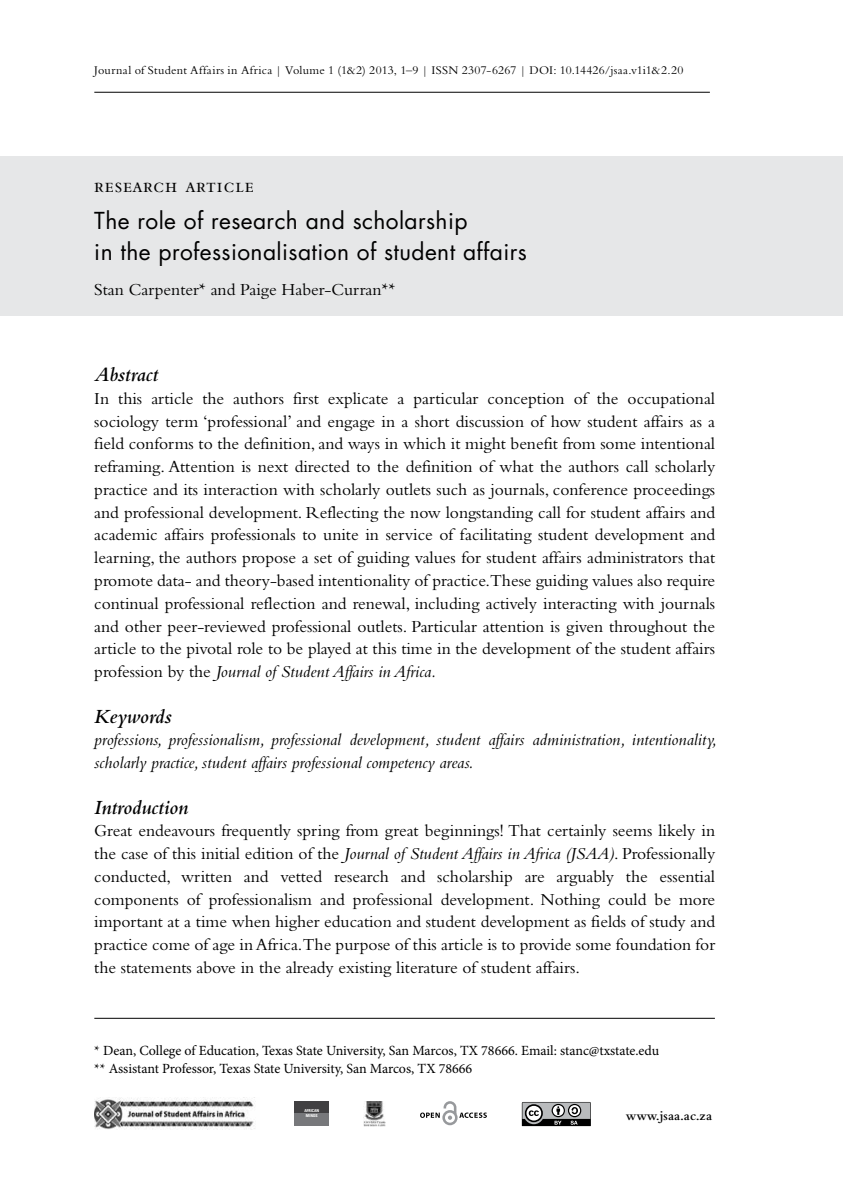
<style>
.page{position:relative;width:844px;height:1191px;background:#fff}
.page>*{position:absolute;margin:0;border:0;box-sizing:border-box;transform-origin:0 0}
.t1{font:22.75px/31.5px "Futura Std";letter-spacing:.02em;color:#000}
.t2{font:italic 600 21px "Bembo Std";color:#000}
.t3{font:21px "Bembo Std";letter-spacing:.03em;color:#000}
.t4{font:17.5px/22.8px "Bembo Std";color:#000;text-align:justify}
.t5{font:italic 17.5px/22.8px "Bembo Std";color:#000}
.t6{font:14px/17.5px "Minion Pro";letter-spacing:-.005em;color:#000}
.t7{font:600 13.65px "Bembo Std";letter-spacing:-.005em;color:#000}
.t8{font:12.25px "Bembo Std";letter-spacing:.02em;color:#000}
.t9{font:700 condensed 4.02px/4.2px "Univers LT Std";color:#fff;text-align:center}
.s1{font-family:"Minion Pro"}
.s2{font-style:italic}
</style>
<div class="page">
<hr style="left:94px;top:92px;width:615px;height:1px;background:#000">
<svg style="left:521px;top:1102px;width:69px;height:24px;background:#7a7b7c"></svg>
<svg style="left:420px;top:1101px;width:66px;height:24px"></svg>
<div style="left:294px;top:1101px;width:34px;height:12px;background:#414042"></div>
<div style="left:294px;top:1113px;width:34px;height:12px;background:#77787b"></div>
<img style="left:363px;top:1101px;width:22px;height:25px">
<img style="left:94px;top:1097px;width:161px;height:32px">
<div style="left:0;top:156px;width:842px;height:160px;background:#e6e7e8"></div>
<hr style="left:94px;top:1018px;width:620px;height:1px;background:#000">
<p class="t8" style="left:94px;top:63px;width:590px">Journal of Student Affairs in Africa | Volume 1 (1&amp;2) 2013, 1–9 | ISSN 2307-6267 | DOI: 10.14426/jsaa.v1i1&amp;2.20</p>
<p class="t3" style="left:94px;top:173px;width:161px">research article</p>
<h1 class="t1" style="left:94px;top:205px;width:434px">The role of research and scholarship<br>in the professionalisation of student affairs</h1>
<p class="t4" style="left:94px;top:277px;width:303px">Stan Carpenter<span class="s1">*</span> and Paige Haber-Curran<span class="s1">**</span></p>
<p class="t2" style="left:94px;top:363px;width:65px">Abstract</p>
<p class="t4" style="left:94px;top:387px;width:622px">In this article the authors first explicate a particular conception of the occupational sociology term ‘professional’ and engage in a short discussion of how student affairs as a field conforms to the definition, and ways in which it might benefit from some intentional reframing. Attention is next directed to the definition of what the authors call scholarly practice and its interaction with scholarly outlets such as journals, conference proceedings and professional development. Reflecting the now longstanding call for student affairs and academic affairs professionals to unite in service of facilitating student development and learning, the authors propose a set of guiding values for student affairs administrators that promote data- and theory-based intentionality of practice.These guiding values also require continual professional reflection and renewal, including actively interacting with journals and other peer-reviewed professional outlets. Particular attention is given throughout the article to the pivotal role to be played at this time in the development of the student affairs profession by the <span class="s2">Journal of Student Affairs in Africa.</span></p>
<p class="t2" style="left:94px;top:704px;width:79px">Keywords</p>
<p class="t5" style="left:94px;top:728px;width:624px">professions, professionalism, professional development, student affairs administration, intentionality, scholarly practice, student affairs professional competency areas.</p>
<p class="t2" style="left:94px;top:795px;width:95px">Introduction</p>
<p class="t4" style="left:94px;top:819px;width:622px">Great endeavours frequently spring from great beginnings! That certainly seems likely in the case of this initial edition of the <span class="s2">Journal of Student Affairs in Africa (JSAA)</span>. Professionally conducted, written and vetted research and scholarship are arguably the essential components of professionalism and professional development. Nothing could be more important at a time when higher education and student development as fields of study and practice come of age in Africa.The purpose of this article is to provide some foundation for the statements above in the already existing literature of student affairs.</p>
<p class="t6" style="left:94px;top:1042px;width:566px">* Dean, College of Education, Texas State University, San Marcos, TX 78666. Email: stanc@txstate.edu ** Assistant Professor, Texas State University, San Marcos, TX 78666</p>
<p class="t9" style="left:304px;top:1108px;width:16px">AFRICAN<br>MINDS</p>
<p class="t7" style="left:625px;top:1107px;width:88px">www.jsaa.ac.za</p>
</div>
